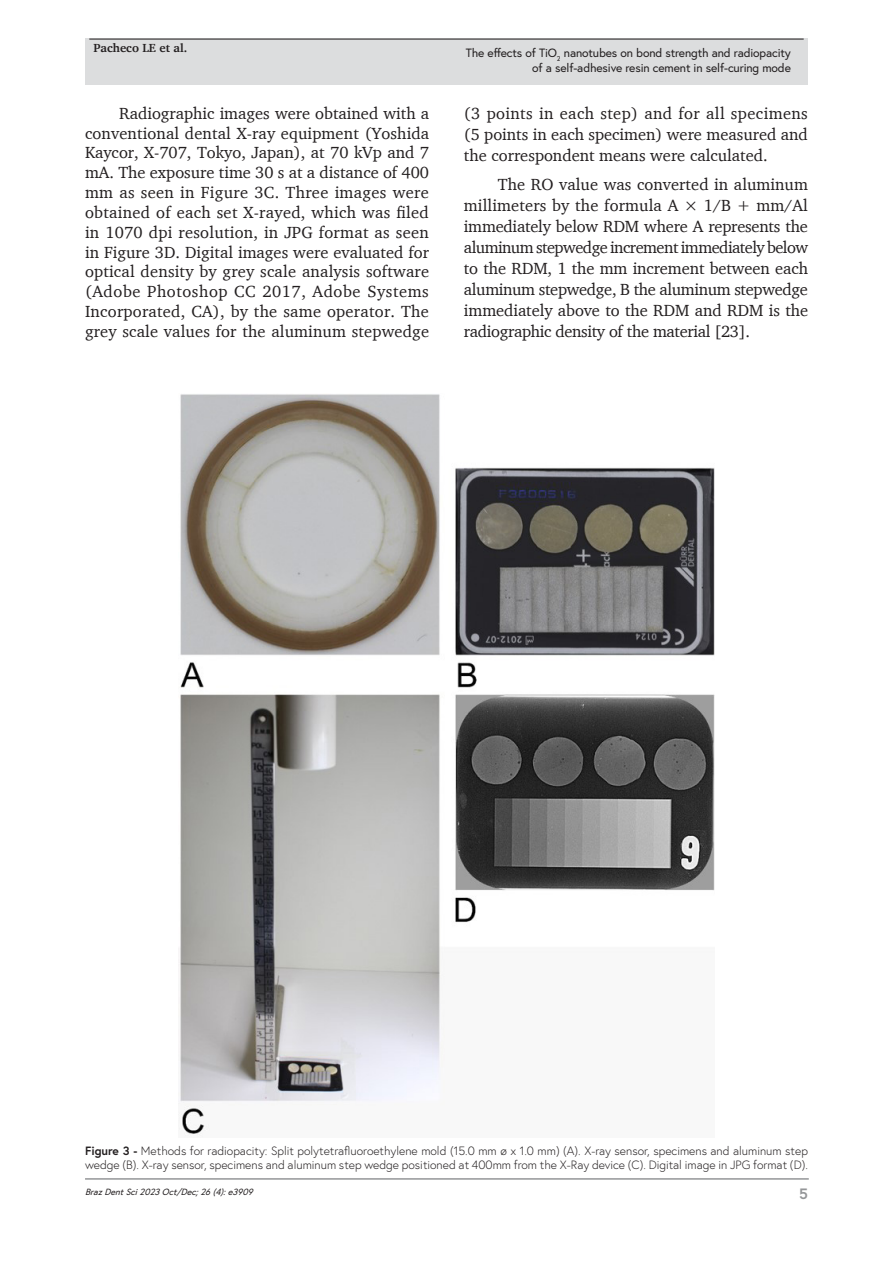
<style>
.page{position:relative;width:893px;height:1263px;background:#fff}
.page>*{position:absolute;margin:0;border:0;box-sizing:border-box;transform-origin:0 0}
.Paragraph{font:16.5px/19.8px "Charter";color:#231f20;text-align:justify}
.t1{font:700 15px "Europa";color:#949698}
.FigureCaption{font:300 12px/14.4px "Europa";color:#231f20}
.t2{font:12px/14.4px "Europa";letter-spacing:-.01em;color:#231f20;text-align:right}
.t3{font:700 12px "Charter";color:#231f20}
.t4{font:italic 9px "Europa";color:#231f20}
.s1{font-weight:700}
</style>
<div class="page">
<hr style="left:85px;top:1178px;width:724px;height:2px;background:#949698">
<div style="left:85px;top:39px;width:723px;height:46px;background:#dcddde"></div>
<hr style="left:89px;top:39px;width:715px;height:1px;background:#231f20">
<img style="left:179px;top:394px;width:536px;height:742px">
<p class="t3" style="left:94px;top:41px;width:95px">Pacheco LE et al.</p>
<p class="t2" style="left:466px;top:46px;width:327px">The effects of TiO<sub>2</sub> nanotubes on bond strength and radiopacity of a self-adhesive resin cement in self-curing mode</p>
<p class="Paragraph" style="left:85px;top:103px;width:346px;text-indent:34px">Radiographic images were obtained with a conventional dental X-ray equipment (Yoshida Kaycor, X-707, Tokyo, Japan), at 70 kVp and 7 mA. The exposure time 30 s at a distance of 400 mm as seen in Figure 3C. Three images were obtained of each set X-rayed, which was filed in 1070 dpi resolution, in JPG format as seen in Figure 3D. Digital images were evaluated for optical density by grey scale analysis software (Adobe Photoshop CC 2017, Adobe Systems Incorporated, CA), by the same operator. The grey scale values for the aluminum stepwedge</p>
<p class="Paragraph" style="left:464px;top:102px;width:345px;line-height:21px">(3 points in each step) and for all specimens (5 points in each specimen) were measured and the correspondent means were calculated.</p>
<p class="Paragraph" style="left:464px;top:174px;width:346px;line-height:21px;text-indent:34px">The RO value was converted in aluminum millimeters by the formula A × 1/B + mm/Al immediately below RDM where A represents the aluminum stepwedge increment immediately below to the RDM, 1 the mm increment between each aluminum stepwedge, B the aluminum stepwedge immediately above to the RDM and RDM is the radiographic density of the material [23].</p>
<p class="FigureCaption" style="left:85px;top:1143px;width:724px"><span class="s1">Figure 3 -</span> Methods for radiopacity: Split polytetrafluoroethylene mold (15.0 mm ø x 1.0 mm) (A). X-ray sensor, specimens and aluminum step wedge (B). X-ray sensor, specimens and aluminum step wedge positioned at 400mm from the X-Ray device (C). Digital image in JPG format (D).</p>
<p class="t4" style="left:85px;top:1185px;width:172px">BrazDentSci2023Oct/Dec;26(4):e3909</p>
<p class="t1" style="left:799px;top:1184px;width:10px">5</p>
</div>
